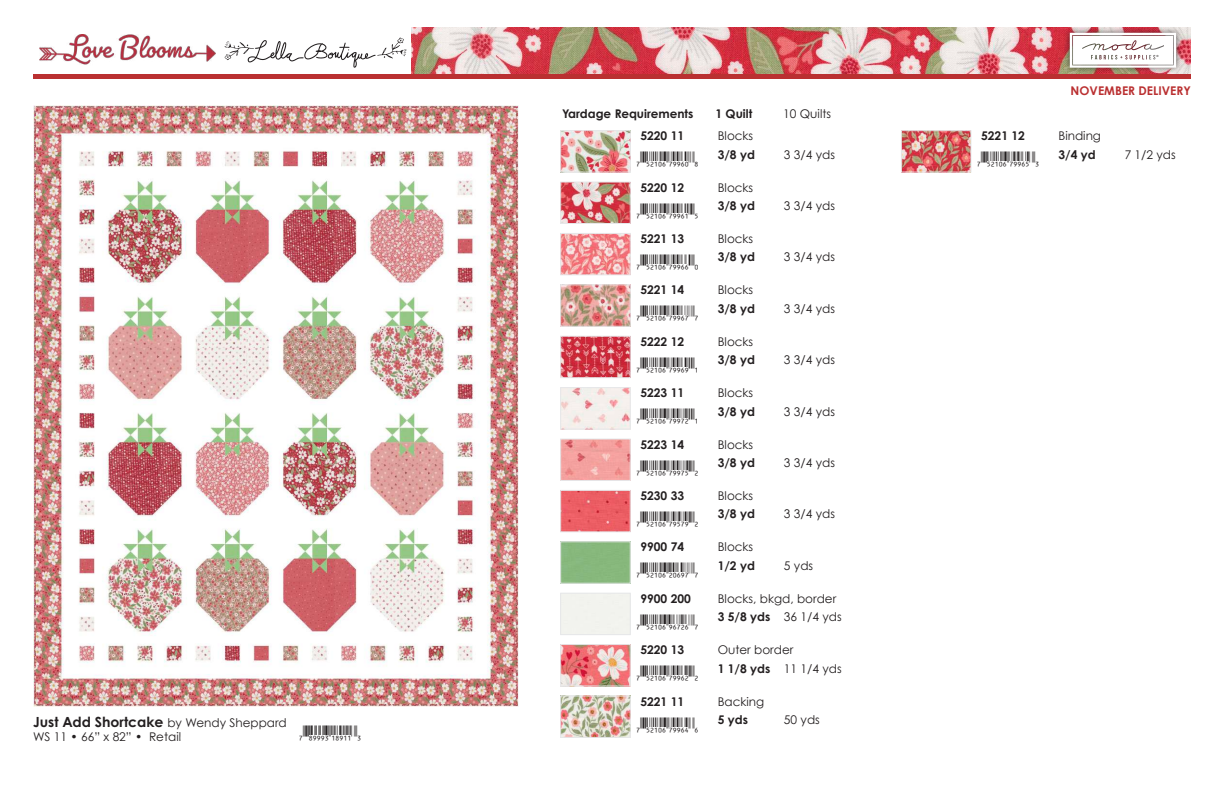
<style>
.page{position:relative;width:1224px;height:792px;background:#fff}
.page>*{position:absolute;margin:0;border:0;box-sizing:border-box;transform-origin:0 0}
.t1{font:16px "UPC Aa";color:#231f20}
.t2{font:700 14px "Century Gothic Pro";color:#231f20}
.t3{font:12px "Century Gothic";color:#231f20}
.t4{font:12px "Century Gothic Pro";color:#231f20}
.t5{font:700 12px "Century Gothic";color:#231f20}
.t6{font:700 12px "Century Gothic Pro";color:#231f20}
.t7{font:700 12px "Century Gothic";color:#ba3031}
.s1{font-family:"Century Gothic";font-weight:400;font-size:12px}
.s2{font-family:"Century Gothic Pro"}
.s3{font-weight:700}
</style>
<div class="page">
<img style="left:412px;top:27px;width:779px;height:47px">
<div style="left:33px;top:74px;width:1158px;height:5px;background:#ba3031"></div>
<div style="left:1063px;top:26px;width:119px;height:48px;background:#231f20;opacity:.75"></div>
<svg style="left:1070px;top:33px;width:106px;height:35px"></svg>
<svg style="left:224px;top:38px;width:183px;height:30px"></svg>
<img style="left:39px;top:34px;width:177px;height:31px">
<img style="left:562px;top:132px;width:67px;height:39px">
<div style="left:560px;top:130px;width:71px;height:43px;border:1px solid #e6e7e9"></div>
<img style="left:562px;top:184px;width:67px;height:38px">
<div style="left:560px;top:182px;width:71px;height:42px;border:1px solid #e6e7e9"></div>
<img style="left:562px;top:235px;width:67px;height:38px">
<div style="left:560px;top:233px;width:71px;height:42px;border:1px solid #e6e7e9"></div>
<img style="left:562px;top:286px;width:67px;height:39px">
<div style="left:560px;top:284px;width:71px;height:43px;border:1px solid #e6e7e9"></div>
<img style="left:562px;top:338px;width:67px;height:38px">
<div style="left:560px;top:336px;width:71px;height:42px;border:1px solid #e6e7e9"></div>
<img style="left:562px;top:389px;width:67px;height:39px">
<div style="left:560px;top:387px;width:71px;height:43px;border:1px solid #e6e7e9"></div>
<img style="left:562px;top:441px;width:67px;height:38px">
<div style="left:560px;top:439px;width:71px;height:42px;border:1px solid #e6e7e9"></div>
<div style="left:562px;top:492px;width:67px;height:38px;background:#ec5e64"></div>
<div style="left:560px;top:490px;width:71px;height:42px;border:1px solid #e6e7e9"></div>
<div style="left:560px;top:541px;width:71px;height:43px;border:1px solid #e6e7e9"></div>
<div style="left:560px;top:593px;width:71px;height:42px;border:1px solid #e6e7e9"></div>
<img style="left:562px;top:646px;width:67px;height:39px">
<div style="left:560px;top:644px;width:71px;height:43px;border:1px solid #e6e7e9"></div>
<img style="left:562px;top:697px;width:67px;height:39px">
<div style="left:560px;top:695px;width:71px;height:43px;border:1px solid #e6e7e9"></div>
<img style="left:903px;top:132px;width:66px;height:39px">
<div style="left:901px;top:130px;width:70px;height:43px;border:1px solid #e6e7e9"></div>
<img style="left:33px;top:106px;width:485px;height:601px">
<p class="t2" style="left:33px;top:713px;width:255px">Just Add Shortcake <span class="s1">by Wendy Sheppard</span></p>
<p class="t3" style="left:33px;top:730px;width:189px">WS 11 • 66” x 82” • <span class="s2">Retail $10.00</span></p>
<p class="t1" style="left:303px;top:721px;width:56px">(IJJJD|18911T</p>
<p class="t6" style="left:562px;top:106px;width:133px">Yardage Requirements</p>
<p class="t6" style="left:716px;top:106px;width:38px">1 Quilt</p>
<p class="t4" style="left:783px;top:107px;width:49px">10 Quilts</p>
<p class="t5" style="left:640px;top:128px;width:45px">5220 11</p>
<p class="t3" style="left:718px;top:129px;width:37px">Blocks</p>
<p class="t1" style="left:640px;top:147px;width:56px">(FCBAG|79960Y</p>
<p class="t6" style="left:718px;top:147px;width:39px">3/8 yd</p>
<p class="t4" style="left:784px;top:147px;width:53px">3 3/4 yds</p>
<p class="t5" style="left:640px;top:180px;width:45px">5220 12</p>
<p class="t3" style="left:718px;top:180px;width:37px">Blocks</p>
<p class="t1" style="left:640px;top:199px;width:56px">(FCBAG|79961V</p>
<p class="t6" style="left:718px;top:198px;width:39px">3/8 yd</p>
<p class="t4" style="left:784px;top:198px;width:53px">3 3/4 yds</p>
<p class="t5" style="left:640px;top:231px;width:45px">5221 13</p>
<p class="t3" style="left:718px;top:231px;width:37px">Blocks</p>
<p class="t1" style="left:640px;top:250px;width:56px">(FCBAG|79966Q</p>
<p class="t6" style="left:718px;top:250px;width:39px">3/8 yd</p>
<p class="t4" style="left:784px;top:250px;width:53px">3 3/4 yds</p>
<p class="t5" style="left:640px;top:283px;width:45px">5221 14</p>
<p class="t3" style="left:718px;top:283px;width:37px">Blocks</p>
<p class="t1" style="left:640px;top:302px;width:56px">(FCBAG|79967X</p>
<p class="t6" style="left:718px;top:301px;width:39px">3/8 yd</p>
<p class="t4" style="left:784px;top:301px;width:53px">3 3/4 yds</p>
<p class="t5" style="left:640px;top:334px;width:45px">5222 12</p>
<p class="t3" style="left:718px;top:334px;width:37px">Blocks</p>
<p class="t1" style="left:640px;top:353px;width:56px">(FCBAG|79969R</p>
<p class="t6" style="left:718px;top:352px;width:39px">3/8 yd</p>
<p class="t4" style="left:784px;top:353px;width:53px">3 3/4 yds</p>
<p class="t5" style="left:640px;top:385px;width:45px">5223 11</p>
<p class="t3" style="left:718px;top:386px;width:37px">Blocks</p>
<p class="t1" style="left:640px;top:404px;width:56px">(FCBAG|79972R</p>
<p class="t6" style="left:718px;top:404px;width:39px">3/8 yd</p>
<p class="t4" style="left:784px;top:404px;width:53px">3 3/4 yds</p>
<p class="t5" style="left:640px;top:437px;width:45px">5223 14</p>
<p class="t3" style="left:718px;top:437px;width:37px">Blocks</p>
<p class="t1" style="left:640px;top:456px;width:56px">(FCBAG|79975S</p>
<p class="t6" style="left:718px;top:455px;width:39px">3/8 yd</p>
<p class="t4" style="left:784px;top:455px;width:53px">3 3/4 yds</p>
<p class="t5" style="left:640px;top:488px;width:45px">5230 33</p>
<p class="t3" style="left:718px;top:488px;width:37px">Blocks</p>
<p class="t1" style="left:640px;top:507px;width:56px">(FCBAG|79579S</p>
<p class="t6" style="left:718px;top:507px;width:39px">3/8 yd</p>
<p class="t4" style="left:784px;top:507px;width:53px">3 3/4 yds</p>
<p class="t5" style="left:640px;top:539px;width:45px">9900 74</p>
<p class="t3" style="left:718px;top:540px;width:37px">Blocks</p>
<p class="t1" style="left:640px;top:559px;width:56px">(FCBAG|20697X</p>
<p class="t6" style="left:718px;top:558px;width:39px">1/2 yd</p>
<p class="t4" style="left:784px;top:558px;width:31px">5 yds</p>
<p class="t5" style="left:640px;top:591px;width:52px">9900 200</p>
<p class="t3" style="left:718px;top:591px;width:120px">Blocks, bkgd, border</p>
<p class="t1" style="left:640px;top:610px;width:56px">(FCBAG|96726X</p>
<p class="t4" style="left:718px;top:610px;width:126px"><span class="s3">3 5/8 yds</span> 36 1/4 yds</p>
<p class="t5" style="left:640px;top:642px;width:45px">5220 13</p>
<p class="t3" style="left:718px;top:643px;width:77px">Outer border</p>
<p class="t1" style="left:640px;top:661px;width:56px">(FCBAG|79962S</p>
<p class="t4" style="left:718px;top:661px;width:126px"><span class="s3">1 1/8 yds</span> 11 1/4 yds</p>
<p class="t5" style="left:640px;top:694px;width:45px">5221 11</p>
<p class="t3" style="left:718px;top:694px;width:48px">Backing</p>
<p class="t1" style="left:640px;top:713px;width:56px">(FCBAG|79964W</p>
<p class="t6" style="left:718px;top:712px;width:32px">5 yds</p>
<p class="t4" style="left:784px;top:712px;width:37px">50 yds</p>
<p class="t7" style="left:1071px;top:83px;width:122px">NOVEMBER DELIVERY</p>
<p class="t5" style="left:981px;top:128px;width:45px">5221 12</p>
<p class="t3" style="left:1058px;top:129px;width:44px">Binding</p>
<p class="t1" style="left:981px;top:147px;width:56px">(FCBAG|79965T</p>
<p class="t6" style="left:1058px;top:147px;width:39px">3/4 yd</p>
<p class="t4" style="left:1125px;top:147px;width:53px">7 1/2 yds</p>
</div>
